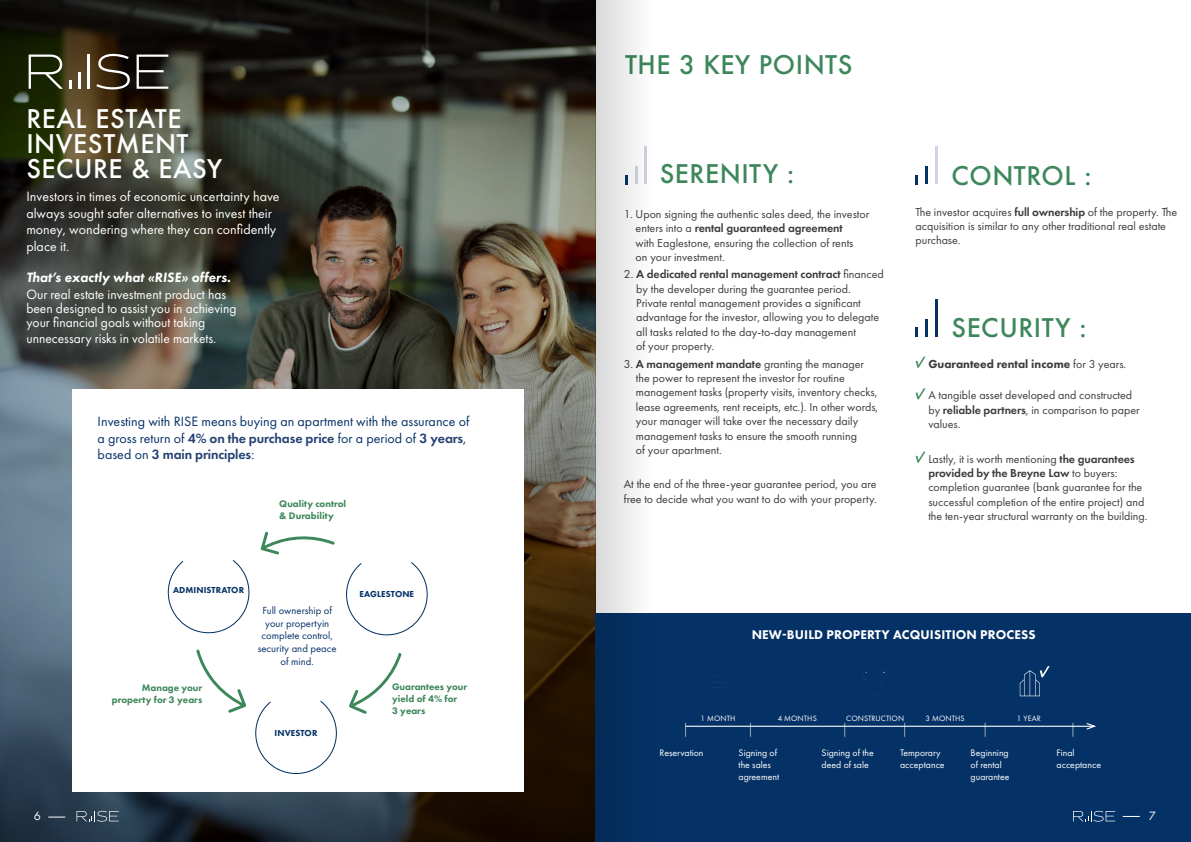
<style>
.page{position:relative;width:1191px;height:842px;background:#fff}
.page>*{position:absolute;margin:0;border:0;box-sizing:border-box;transform-origin:0 0}
.t1{font:500 25px "Futura";letter-spacing:.02em;color:#3d875b}
.t2{font:500 25px/25px "Futura";letter-spacing:.02em;color:#fff}
.t3{font:14px/16.8px "Futura PT";color:#fff}
.t4{font:14px/16.8px "Futura PT";color:#053266}
.t5{font:italic 800 14px "Futura PT";color:#fff}
.t6{font:800 13.1px "Futura PT";letter-spacing:.01em;color:#fff}
.t7{font:12.5px "Futura PT";color:#fff}
.t8{font:12px/14.4px "Futura PT";color:#3c3c3b}
.t9{font:800 12px "Futura PT";color:#3c3c3b}
.t10{font:10.7px/12.8px "Futura PT";color:#053266;text-align:center}
.t11{font:800 9.9px/11.8px "Futura PT";color:#3d875b}
.t12{font:9.8px/11.8px "Futura PT";color:#fff}
.t13{font:800 9px "Futura PT";letter-spacing:.01em;color:#053266}
.t14{font:8px "Futura PT";letter-spacing:.01em;color:#fff}
.s1{font-weight:600;color:#223f72}
.s2{font-weight:600}
.s3{font-weight:400}
</style>
<div class="page">
<img style="left:0;top:0;width:595px;height:842px">
<div style="left:595px;top:613px;width:596px;height:229px;background:#053266"></div>
<svg style="left:29px;top:55px;width:34px;height:34px"></svg>
<hr style="left:87px;top:55px;width:3px;height:34px;background:#fff">
<hr style="left:78px;top:73px;width:3px;height:16px;background:#fff">
<svg style="left:70px;top:80px;width:2px;height:9px"></svg>
<svg style="left:96px;top:54px;width:34px;height:35px"></svg>
<svg style="left:137px;top:55px;width:31px;height:34px"></svg>
<div style="left:72px;top:389px;width:451px;height:403px;background:#fff"></div>
<svg style="left:915px;top:357px;width:10px;height:11px"></svg>
<svg style="left:915px;top:388px;width:10px;height:11px"></svg>
<svg style="left:915px;top:452px;width:10px;height:11px"></svg>
<hr style="left:685px;top:726px;width:409px;height:1px;background:#fff">
<svg style="left:1085px;top:723px;width:11px;height:7px"></svg>
<svg style="left:685px;top:723px;width:1px;height:14px"></svg>
<svg style="left:750px;top:723px;width:1px;height:14px"></svg>
<svg style="left:844px;top:723px;width:1px;height:14px"></svg>
<svg style="left:904px;top:723px;width:1px;height:14px"></svg>
<svg style="left:984px;top:723px;width:1px;height:14px"></svg>
<svg style="left:1072px;top:723px;width:1px;height:14px"></svg>
<hr style="left:935px;top:146px;width:2px;height:38px;background:#053266">
<hr style="left:925px;top:166px;width:3px;height:18px;background:#053266">
<svg style="left:915px;top:175px;width:3px;height:9px"></svg>
<hr style="left:935px;top:299px;width:2px;height:38px;background:#053266">
<hr style="left:925px;top:319px;width:3px;height:18px;background:#053266">
<svg style="left:915px;top:327px;width:3px;height:10px"></svg>
<svg style="left:196px;top:649px;width:206px;height:125px"></svg>
<svg style="left:167px;top:531px;width:261px;height:105px"></svg>
<svg style="left:862px;top:669px;width:23px;height:27px"></svg>
<svg style="left:1019px;top:666px;width:30px;height:30px"></svg>
<svg style="left:712px;top:682px;width:10px;height:6px"></svg>
<svg style="left:48px;top:817px;width:17px;height:1px"></svg>
<svg style="left:1122px;top:816px;width:17px;height:1px"></svg>
<svg style="left:1073px;top:811px;width:42px;height:10px"></svg>
<svg style="left:77px;top:811px;width:42px;height:10px"></svg>
<svg style="left:595px;top:0;width:52px;height:842px"></svg>
<h1 class="t2" style="left:26px;top:106px;width:197px">REAL ESTATE<br>INVESTMENT<br>SECURE &amp; EASY</h1>
<p class="t3" style="left:26px;top:188px;width:255px">Investors in times of economic uncertainty have always sought safer alternatives to invest their money, wondering where they can confidently place it.</p>
<p class="t5" style="left:26px;top:268px;width:206px">That’s exactly what «RISE» offers.</p>
<p class="t3" style="left:26px;top:287px;width:212px;line-height:14px">Our real estate investment product has been designed to assist you in achieving your financial goals without taking</p>
<p class="t3" style="left:26px;top:330px;width:191px">unnecessary risks in volatile markets.</p>
<p class="t4" style="left:98px;top:413px;width:373px">Investing with RISE means buying an apartment with the assurance of a gross return of <span class="s1">4% on the purchase price</span> for a period of <span class="s1">3 years</span>, based on <span class="s1">3 main principles</span>:</p>
<p class="t11" style="left:279px;top:498px;width:68px">Quality control &amp; Durability</p>
<p class="t13" style="left:173px;top:585px;width:73px">ADMINISTRATOR</p>
<p class="t11" style="left:112px;top:681px;width:92px;text-align:right">Manage your property for 3 years</p>
<p class="t10" style="left:258px;top:604px;width:80px">Full ownership of your propertyin complete control, security and peace of mind.</p>
<p class="t13" style="left:275px;top:727px;width:44px">INVESTOR</p>
<p class="t13" style="left:359px;top:589px;width:56px">EAGLESTONE</p>
<p class="t11" style="left:392px;top:681px;width:77px">Guarantees your yield of 4% for<br>3 years</p>
<h1 class="t1" style="left:625px;top:48px;width:229px">THE 3 KEY POINTS</h1>
<h1 class="t1" style="left:660px;top:157px;width:136px">SERENITY :</h1>
<p class="t8" style="left:635px;top:207px;width:235px;text-indent:-12px">1. Upon signing the authentic sales deed, the investor enters into a <span class="s2">rental guaranteed agreement<br></span>with Eaglestone, ensuring the collection of rents<br>on your investment.</p>
<p class="t8" style="left:636px;top:267px;width:249px;text-indent:-12px">2. <span class="s2">A dedicated rental management contract</span> financed by the developer during the guarantee period.<br>Private rental management provides a significant advantage for the investor, allowing you to delegate all tasks related to the day-to-day management<br>of your property.</p>
<p class="t8" style="left:636px;top:356px;width:244px;text-indent:-12px">3. <span class="s2">A management mandate</span> granting the manager the power to represent the investor for routine management tasks (property visits, inventory checks, lease agreements, rent receipts, etc.). In other words, your manager will take over the necessary daily management tasks to ensure the smooth running<br>of your apartment.</p>
<p class="t8" style="left:624px;top:477px;width:254px">At the end of the three-year guarantee period, you are free to decide what you want to do with your property.</p>
<h1 class="t1" style="left:951px;top:158px;width:142px">CONTROL :</h1>
<p class="t8" style="left:915px;top:204px;width:263px">The investor acquires <span class="s2">full ownership</span> of the property. The acquisition is similar to any other traditional real estate purchase.</p>
<h1 class="t1" style="left:951px;top:310px;width:137px">SECURITY :</h1>
<p class="t9" style="left:928px;top:356px;width:199px">Guaranteed rental income <span class="s3">for 3 years.</span></p>
<p class="t8" style="left:928px;top:388px;width:213px">A tangible asset developed and constructed by <span class="s2">reliable partners</span>, in comparison to paper values.</p>
<p class="t8" style="left:928px;top:451px;width:221px">Lastly, it is worth mentioning <span class="s2">the guarantees provided by the Breyne Law</span> to buyers: completion guarantee (bank guarantee for the successful completion of the entire project) and the ten-year structural warranty on the building.</p>
<p class="t6" style="left:751px;top:626px;width:286px">NEW-BUILD PROPERTY ACQUISITION PROCESS</p>
<p class="t14" style="left:700px;top:713px;width:36px">1 MONTH</p>
<p class="t14" style="left:777px;top:713px;width:41px">4 MONTHS</p>
<p class="t14" style="left:846px;top:713px;width:59px">CONSTRUCTION</p>
<p class="t14" style="left:925px;top:713px;width:41px">3 MONTHS</p>
<p class="t14" style="left:1017px;top:713px;width:25px">1 YEAR</p>
<p class="t12" style="left:659px;top:747px;width:45px">Reservation</p>
<p class="t12" style="left:738px;top:747px;width:42px">Signing of the sales agreement</p>
<p class="t12" style="left:821px;top:747px;width:54px">Signing of the deed of sale</p>
<p class="t12" style="left:900px;top:747px;width:46px">Temporary acceptance</p>
<p class="t12" style="left:970px;top:747px;width:40px">Beginning of rental guarantee</p>
<p class="t12" style="left:1056px;top:747px;width:46px">Final acceptance</p>
<p class="t7" style="left:34px;top:809px;width:9px">6</p>
<p class="t7" style="left:1148px;top:808px;width:9px">7</p>
</div>
